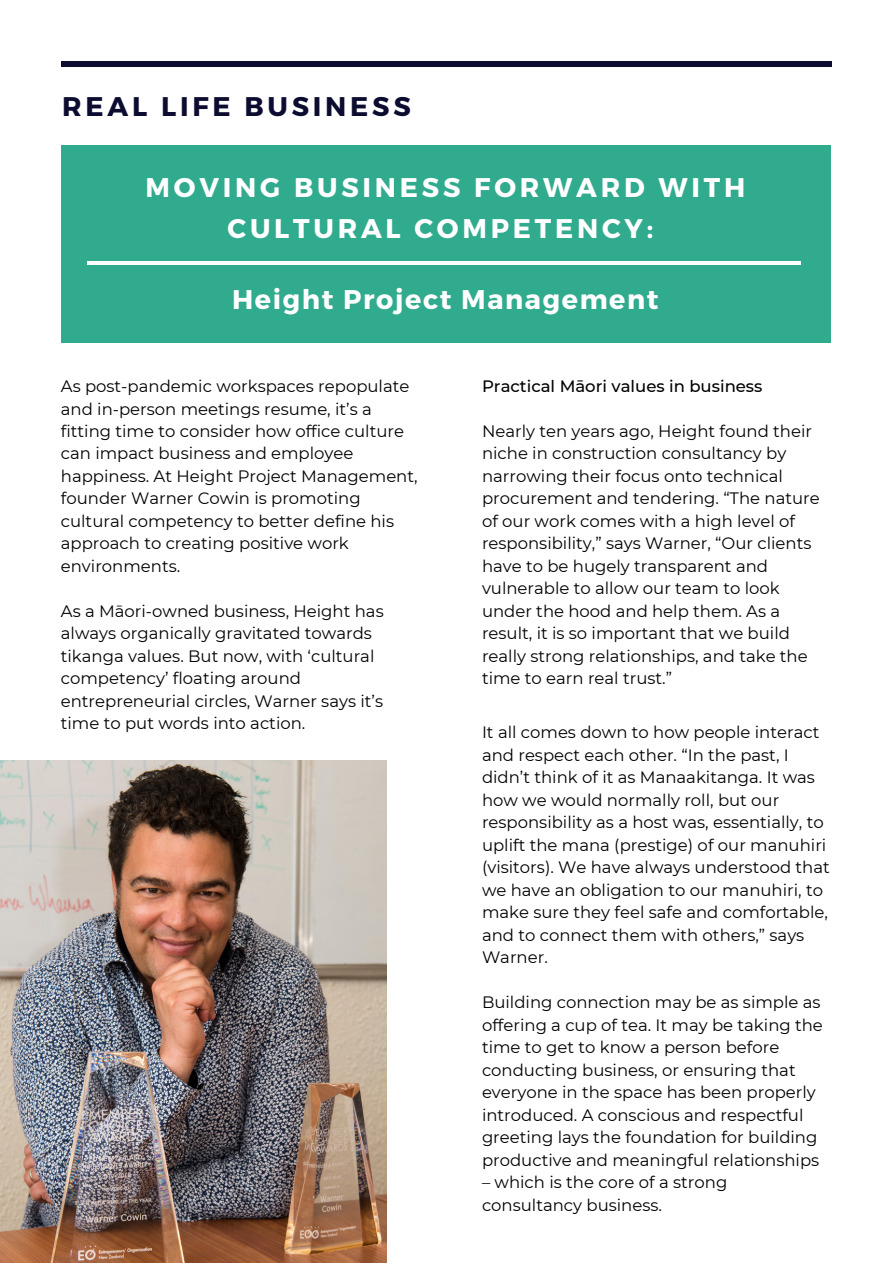
<style>
.page{position:relative;width:893px;height:1264px;background:#fff}
.page>*{position:absolute;margin:0;border:0;box-sizing:border-box;transform-origin:0 0}
.t1{font:700 27px/40.5px "Montserrat";letter-spacing:.14em;color:#fff;text-align:center}
.t2{font:700 27px "Montserrat";letter-spacing:.06em;color:#fff}
.t3{font:700 27px "Montserrat";letter-spacing:.14em;color:#0c0c31}
.t4{font:16.5px/22.5px "Montserrat";color:#000}
.t5{font:500 16.5px "Montserrat";color:#000}
</style>
<div class="page">
<hr style="left:61px;top:62px;width:770px;height:4px;background:#0c0c31">
<img style="left:0;top:760px;width:387px;height:501px">
<div style="left:61px;top:145px;width:769px;height:197px;background:#31ab8e"></div>
<hr style="left:88px;top:261px;width:712px;height:4px;background:#fff">
<h1 class="t3" style="left:62px;top:88px;width:350px">REAL LIFE BUSINESS</h1>
<h1 class="t1" style="left:145px;top:166px;width:601px">MOVING BUSINESS FORWARD WITH<br>CULTURAL COMPETENCY:</h1>
<h1 class="t2" style="left:232px;top:281px;width:428px">Height Project Management</h1>
<p class="t4" style="left:61px;top:375px;width:358px">As post-pandemic workspaces repopulate and in-person meetings resume, it’s a fitting time to consider how office culture can impact business and employee happiness. At Height Project Management, founder Warner Cowin is promoting cultural competency to better define his approach to creating positive work environments.</p>
<p class="t4" style="left:61px;top:599px;width:324px">As a Māori-owned business, Height has always organically gravitated towards tikanga values. But now, with ‘cultural competency’ floating around entrepreneurial circles, Warner says it’s time to put words into action.</p>
<p class="t5" style="left:482px;top:376px;width:282px">Practical Māori values in business</p>
<p class="t4" style="left:482px;top:420px;width:339px">Nearly ten years ago, Height found their niche in construction consultancy by narrowing their focus onto technical procurement and tendering. “The nature of our work comes with a high level of responsibility,” says Warner, “Our clients have to be hugely transparent and vulnerable to allow our team to look under the hood and help them. As a result, it is so important that we build really strong relationships, and take the time to earn real trust.”</p>
<p class="t4" style="left:482px;top:721px;width:349px">It all comes down to how people interact and respect each other. “In the past, I didn’t think of it as Manaakitanga. It was how we would normally roll, but our responsibility as a host was, essentially, to uplift the mana (prestige) of our manuhiri (visitors). We have always understood that we have an obligation to our manuhiri, to make sure they feel safe and comfortable, and to connect them with others,” says Warner.</p>
<p class="t4" style="left:482px;top:991px;width:342px">Building connection may be as simple as offering a cup of tea. It may be taking the time to get to know a person before conducting business, or ensuring that everyone in the space has been properly introduced. A conscious and respectful greeting lays the foundation for building productive and meaningful relationships</p>
<p class="t4" style="left:482px;top:1171px;width:247px">– which is the core of a strong consultancy business.</p>
</div>
